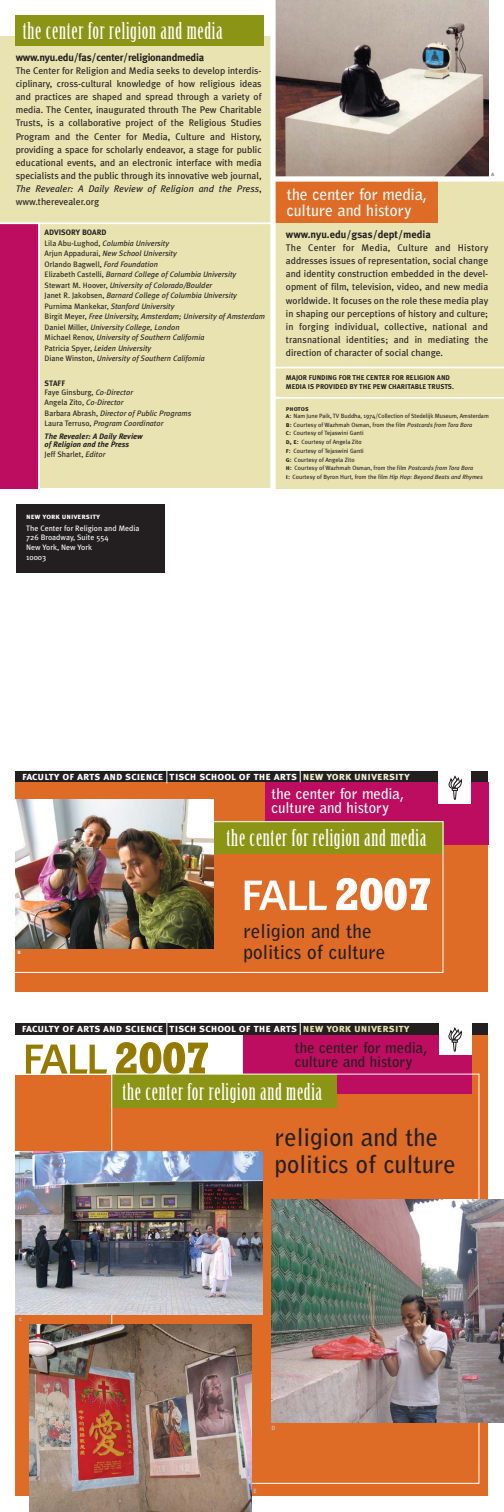
<style>
.page{position:relative;width:504px;height:1512px;background:#fff}
.page>*{position:absolute;margin:0;border:0;box-sizing:border-box;transform-origin:0 0}
.t1{font:56px "Meta Plus Book Caps";color:#fff}
.t2{font:55.12px "Meta Plus Book Caps";color:#947b00}
.t3{font:700 24.5px/26.2px "Bell Gothic";color:#231f20}
.t4{font:22.75px "Birch";letter-spacing:.03em;color:#fff}
.t5{font:700 19.25px/20.1px "Bell Gothic";color:#231f20}
.t6{font:700 15.75px/15.8px "Bell Gothic";color:#fff}
.t7{font:700 14.88px/14px "Bell Gothic";color:#231f20}
.t8{font:700 14.88px/14px "Bell Gothic";color:#fff}
.t9{font:11.38px "Meta Plus Bold Caps";color:#fff}
.t10{font:700 10.5px "Meta Plus";letter-spacing:-.02em;color:#231f20}
.t11{font:700 10.5px "Meta Plus";color:#231f20}
.t12{font:9.62px/13.1px "Meta Plus";color:#231f20;text-align:justify}
.t13{font:italic 7.88px/10.5px "Meta Plus";color:#231f20}
.t14{font:7.88px/9.6px "Meta Plus";color:#fff}
.t15{font:italic 700 7.88px/7.9px "Meta Plus";color:#231f20}
.t16{font:7.88px "Meta Plus Bold Caps";color:#231f20}
.t17{font:7.88px "Meta Plus";color:#231f20}
.t18{font:7.88px "Meta Plus Bold Caps";color:#fff}
.t19{font:7px/8.8px "Meta Plus Bold Caps";color:#231f20}
.t20{font:6.12px/8.8px "Meta Plus";color:#231f20}
.t21{font:6.12px "Meta Plus Bold Caps";color:#bbbdbf}
.t22{font:6.12px "Meta Plus Bold Caps";color:#808284}
.t23{font:6.12px "Meta Plus Bold Caps";color:#e6e7e8}
.s1{font-style:italic}
.s2{font-style:normal}
.s3{font-family:"Meta Plus Bold Caps";font-size:7px}
.s4{font-size:7px}
.s5{color:#f3efd4}
.s6{font-family:"Rockwell";font-weight:700;font-size:44.62px}
.s7{color:#e9e3b1}
.s8{font-family:"Rockwell";font-weight:700;font-size:43.75px}
</style>
<div class="page">
<img style="left:0;top:0;width:504px;height:1512px">
<h3 class="t4" style="left:23px;top:22px;width:201px">the center for religion and media</h3>
<p class="t10" style="left:16px;top:53px;width:190px">www.nyu.edu/fas/center/religionandmedia</p>
<p class="t12" style="left:16px;top:65px;width:247px">The Center for Religion and Media seeks to develop interdis&shy;ciplinary, cross-cultural knowledge of how religious ideas and practices are shaped and spread through a variety of media. The Center, inaugurated throuth The Pew Charitable Trusts, is a collaborative project of the Religious Studies Program and the Center for Media, Culture and History, providing a space for scholarly endeavor, a stage for public educational events, and an electronic interface with media specialists and the public through its innovative web journal, <span class="s1">The Revealer: A Daily Review of Religion and the Press</span>, www.therevealer.org</p>
<p class="t16" style="left:45px;top:228px;width:63px">ADVISORY BOARD</p>
<p class="t13" style="left:45px;top:239px;width:222px"><span class="s2">Lila Abu-Lughod,</span> Columbia University<br><span class="s2">Arjun Appadurai,</span> New School University<br><span class="s2">Orlando Bagwell,</span> Ford Foundation<br><span class="s2">Elizabeth Castelli,</span> Barnard College of Columbia University<br><span class="s2">Stewart M. Hoover,</span> University of Colorado/Boulder<br><span class="s2">Janet R. Jakobsen,</span> Barnard College of Columbia University <span class="s2">Purnima Mankekar,</span> Stanford University<br><span class="s2">Birgit Meyer,</span> Free University, Amsterdam; University of Amsterdam <span class="s2">Daniel Miller,</span> University College, London<br><span class="s2">Michael Renov,</span> University of Southern California<br><span class="s2">Patricia Spyer,</span> Leiden University<br><span class="s2">Diane Winston,</span> University of Southern California</p>
<p class="t16" style="left:45px;top:379px;width:22px">STAFF</p>
<p class="t13" style="left:45px;top:387px;width:148px"><span class="s2">Faye Ginsburg,</span> Co-Director<br><span class="s2">Angela Zito,</span> Co-Director<br><span class="s2">Barbara Abrash,</span> Director of Public Programs <span class="s2">Laura Terruso,</span> Program Coordinator</p>
<p class="t15" style="left:45px;top:433px;width:100px">The Revealer: A Daily Review of Religion and the Press</p>
<p class="t17" style="left:45px;top:451px;width:62px">Jeff Sharlet, <span class="s1">Editor</span></p>
<p class="t18" style="left:26px;top:512px;width:76px">new york university</p>
<p class="t14" style="left:26px;top:524px;width:115px">The Center for Religion and Media<br>726 Broadway, Suite 554<br>New York, New York<br>10003</p>
<p class="t22" style="left:491px;top:171px;width:5px">a</p>
<h3 class="t6" style="left:287px;top:188px;width:142px">the center for media, culture and history</h3>
<p class="t11" style="left:286px;top:230px;width:146px">www.nyu.edu/gsas/dept/media</p>
<p class="t12" style="left:286px;top:242px;width:204px">The Center for Media, Culture and History addresses issues of representation, social change and identity construction embedded in the devel&shy;opment of film, television, video, and new media worldwide. It focuses on the role these media play in shaping our perceptions of history and culture; in forging individual, collective, national and transnational identities; and in mediating the direction of character of social change.</p>
<p class="t19" style="left:286px;top:373px;width:169px">MAJOR FUNDING FOR THE CENTER FOR RELIGION AND<br>MEDIA IS PROVIDED BY THE PEW CHARITABLE TRUSTS.</p>
<p class="t19" style="left:286px;top:404px;width:24px">photos</p>
<p class="t20" style="left:286px;top:412px;width:204px"><span class="s3">a</span><span class="s4">:</span> Nam June Paik, TV Buddha, 1974/Collection of Stedelijk Museum, Amsterdam <span class="s3">b</span><span class="s4">:</span> Courtesy of Wazhmah Osman, from the film <span class="s1">Postcards from Tora Bora<br></span><span class="s3">c</span><span class="s4">:</span> Courtesy of Tejaswini Ganti<br><span class="s3">d, e</span><span class="s4">:</span> Courtesy of Angela Zito<br><span class="s3">f</span><span class="s4">:</span> Courtesy of Tejaswini Ganti<br><span class="s3">g</span><span class="s4">:</span> Courtesy of Angela Zito<br><span class="s3">h</span><span class="s4">:</span> Courtesy of Wazhmah Osman, from the film <span class="s1">Postcards from Tora Bora<br></span><span class="s3">i</span><span class="s4">:</span> Courtesy of Byron Hurt, from the film <span class="s1">Hip Hop: Beyond Beats and Rhymes</span></p>
<p class="t9" style="left:22px;top:770px;width:389px">faculty of arts and science tisch school of the arts <span class="s5">new york university</span></p>
<h3 class="t8" style="left:271px;top:787px;width:134px">the center for media, culture and history</h3>
<h3 class="t4" style="left:227px;top:829px;width:201px">the center for religion and media</h3>
<p class="t23" style="left:18px;top:949px;width:5px">b</p>
<h1 class="t1" style="left:240px;top:858px;width:194px">fall <span class="s6">2007</span></h1>
<h3 class="t5" style="left:244px;top:923px;width:144px">religion and the politics of culture</h3>
<p class="t9" style="left:22px;top:1022px;width:389px">faculty of arts and science tisch school of the arts <span class="s7">new york university</span></p>
<h2 class="t2" style="left:21px;top:1022px;width:190px">fall <span class="s8">2007</span></h2>
<h3 class="t7" style="left:295px;top:1041px;width:134px">the center for media, culture and history</h3>
<h3 class="t4" style="left:122px;top:1083px;width:201px">the center for religion and media</h3>
<p class="t21" style="left:19px;top:1316px;width:4px">c</p>
<h3 class="t3" style="left:275px;top:1126px;width:182px">religion and the politics of culture</h3>
<p class="t21" style="left:272px;top:1424px;width:5px">D</p>
<p class="t21" style="left:253px;top:1487px;width:5px">E</p>
</div>
